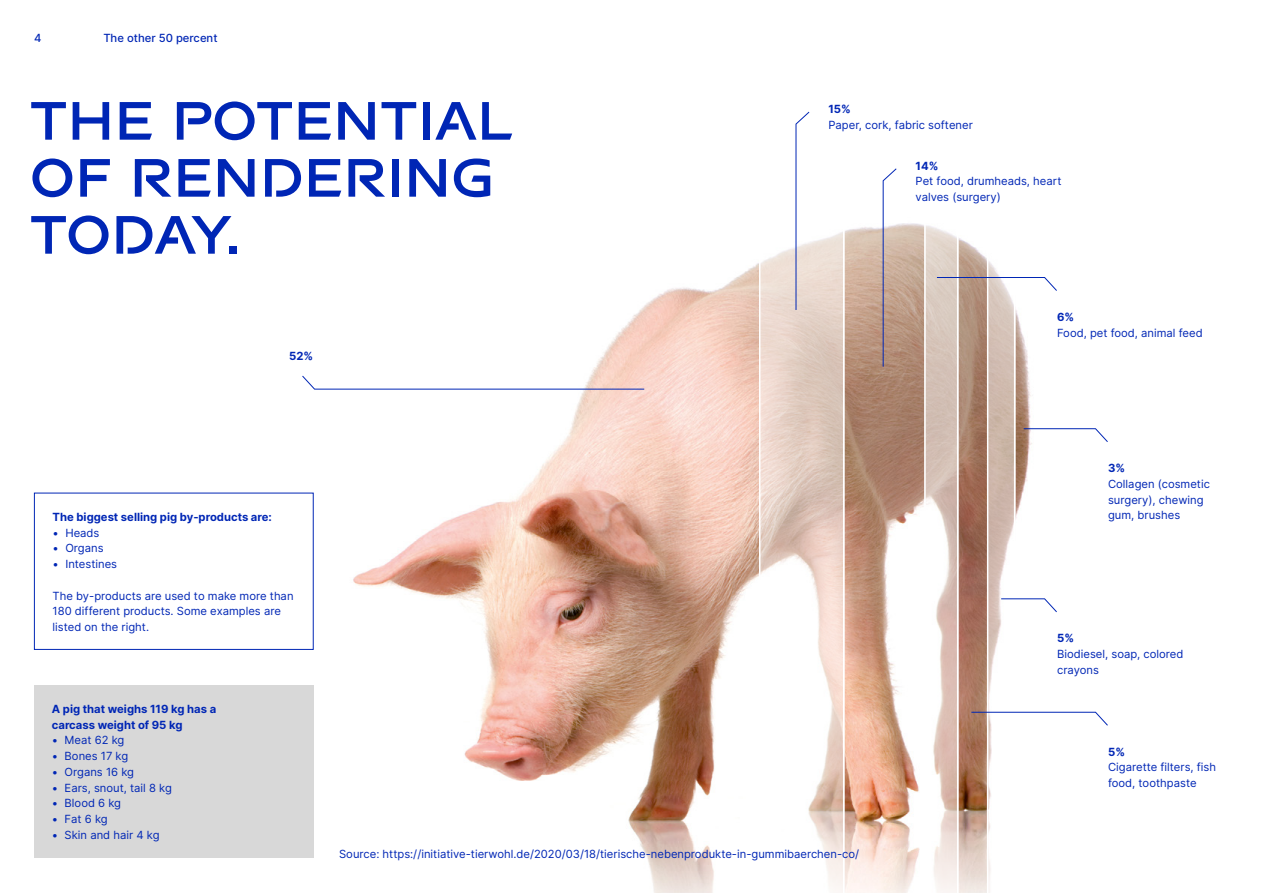
<style>
.page{position:relative;width:1263px;height:893px;background:#fff}
.page>*{position:absolute;margin:0;border:0;box-sizing:border-box;transform-origin:0 0}
.t1{font:700 57px/57px "GEA Sans";color:#0026b5}
.t2{font:11.25px/15.8px "Inter";color:#0026b5}
.t3{font:700 11.25px/15.8px "Inter";color:#0026b5}
.t4{font:500 11.25px "Inter";color:#0026b5}
</style>
<div class="page">
<img style="left:353px;top:223px;width:571px;height:670px">
<div style="left:34px;top:685px;width:280px;height:173px;background:#d8d8d8"></div>
<svg style="left:302px;top:375px;width:343px;height:15px"></svg>
<svg style="left:759px;top:223px;width:85px;height:670px"></svg>
<svg style="left:795px;top:111px;width:15px;height:200px"></svg>
<svg style="left:882px;top:168px;width:15px;height:199px"></svg>
<svg style="left:924px;top:225px;width:184px;height:668px"></svg>
<div style="left:34px;top:493px;width:280px;height:157px;border:1px solid #0026b5"></div>
<p class="t4" style="left:34px;top:30px;width:9px">4</p>
<p class="t4" style="left:103px;top:30px;width:116px">The other 50 percent</p>
<h1 class="t1" style="left:30px;top:90px;width:485px">THE POTENTIAL<br>OF RENDERING<br>TODAY.</h1>
<p class="t3" style="left:289px;top:348px;width:26px">52%</p>
<p class="t3" style="left:53px;top:509px;width:221px">The biggest selling pig by-products are:</p>
<p class="t2" style="left:53px;top:524px;width:48px">• Heads</p>
<p class="t2" style="left:53px;top:540px;width:52px">• Organs</p>
<p class="t2" style="left:53px;top:556px;width:66px">• Intestines</p>
<p class="t2" style="left:53px;top:587px;width:242px">The by-products are used to make more than<br>180 different products. Some examples are listed on the right.</p>
<p class="t3" style="left:52px;top:700px;width:166px">A pig that weighs 119 kg has a carcass weight of 95 kg</p>
<p class="t2" style="left:52px;top:732px;width:74px">• Meat 62 kg</p>
<p class="t2" style="left:52px;top:748px;width:78px">• Bones 17 kg</p>
<p class="t2" style="left:52px;top:763px;width:84px">• Organs 16 kg</p>
<p class="t2" style="left:52px;top:779px;width:122px">• Ears, snout, tail 8 kg</p>
<p class="t2" style="left:52px;top:795px;width:71px">• Blood 6 kg</p>
<p class="t2" style="left:52px;top:811px;width:57px">• Fat 6 kg</p>
<p class="t2" style="left:52px;top:826px;width:109px">• Skin and hair 4 kg</p>
<p class="t3" style="left:828px;top:101px;width:24px">15%</p>
<p class="t2" style="left:828px;top:116px;width:146px">Paper, cork, fabric softener</p>
<p class="t3" style="left:916px;top:157px;width:24px">14%</p>
<p class="t2" style="left:916px;top:173px;width:147px">Pet food, drumheads, heart valves (surgery)</p>
<p class="t3" style="left:1057px;top:309px;width:19px">6%</p>
<p class="t2" style="left:1057px;top:324px;width:147px">Food, pet food, animal feed</p>
<p class="t3" style="left:1108px;top:460px;width:19px">3%</p>
<p class="t2" style="left:1108px;top:476px;width:103px">Collagen (cosmetic surgery), chewing gum, brushes</p>
<p class="t3" style="left:1057px;top:630px;width:18px">5%</p>
<p class="t2" style="left:1057px;top:646px;width:128px">Biodiesel, soap, colored crayons</p>
<p class="t3" style="left:1108px;top:743px;width:18px">5%</p>
<p class="t2" style="left:1108px;top:759px;width:110px">Cigarette filters, fish food, toothpaste</p>
<p class="t2" style="left:339px;top:846px;width:522px">Source: https://initiative-tierwohl.de/2020/03/18/tierische-nebenprodukte-in-gummibaerchen-co/</p>
</div>
